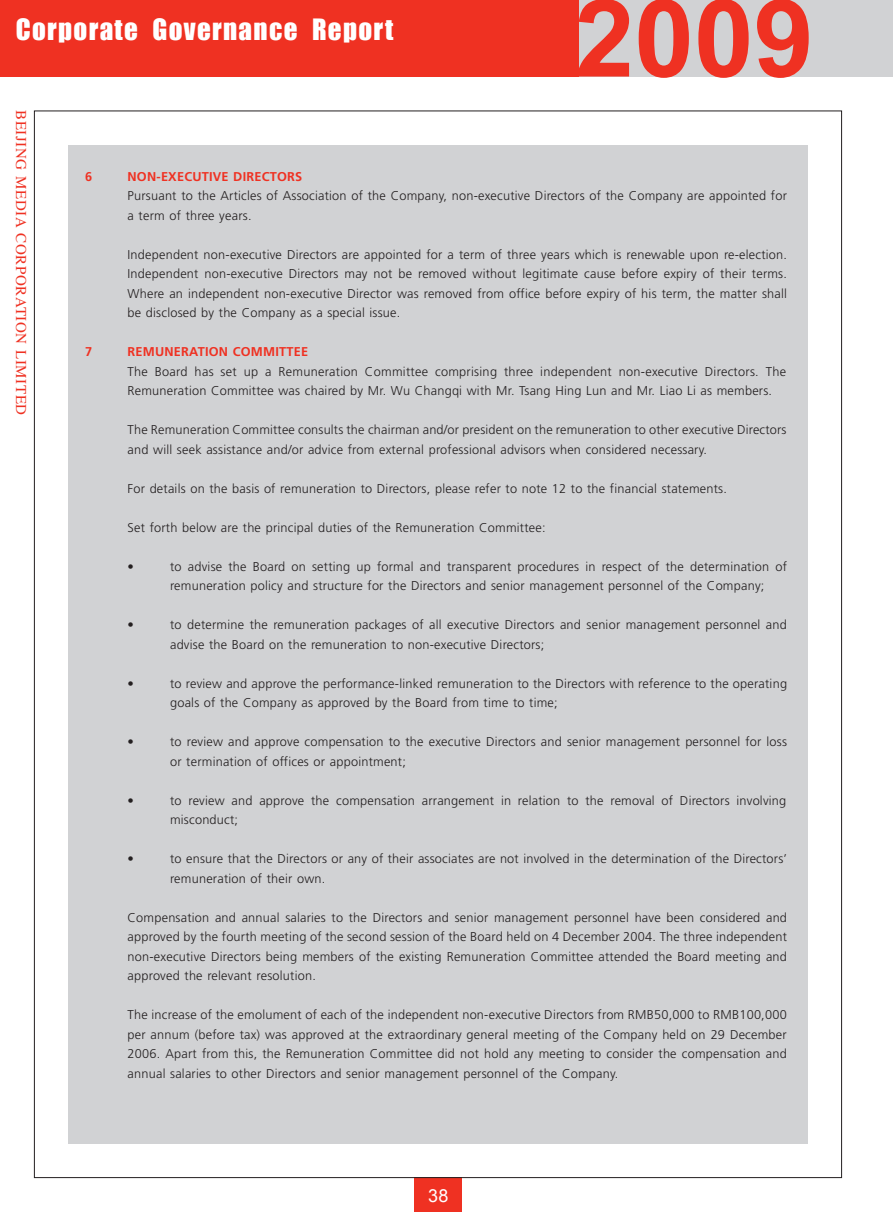
<style>
.page{position:relative;width:893px;height:1212px;background:#fff}
.page>*{position:absolute;margin:0;border:0;box-sizing:border-box;transform-origin:0 0}
.t1{font:700 108px "Arial";color:#ef3122}
.t2{font:27px "Impact";letter-spacing:.05em;color:#fff}
.t3{font:18px "Arial";color:#fff}
.t4{font:15px "Times";letter-spacing:.04em;color:#ef3122}
.t5{font:300 12.75px/19.5px "Frutiger LT Std";letter-spacing:.015em;color:#231f20}
.t6{font:700 12.75px "Frutiger LT Std";letter-spacing:.015em;color:#ef3122}
.s1{font-weight:700;color:#ef3122}
</style>
<div class="page">
<div style="left:415px;top:1178px;width:47px;height:34px;background:#ef3122"></div>
<div style="left:0;top:0;width:893px;height:77px;background:#ef3122"></div>
<div style="left:579px;top:0;width:314px;height:77px;background:#d1d2d4"></div>
<div style="left:68px;top:145px;width:739px;height:998px;background:#d1d2d4"></div>
<p class="t2" style="left:16px;top:8px;width:379px">Corporate Governance Report</p>
<p class="t1" style="left:574px;top:-33px;width:241px">2009</p>
<p class="t4" style="left:30px;top:110px;width:307px;rotate:90deg">BEIJING MEDIA CORPORATION LIMITED</p>
<p class="t6" style="left:85px;top:169px;width:9px">6</p>
<p class="t5" style="left:128px;top:167px;width:661px"><span class="s1">NON-EXECUTIVE DIRECTORS<br></span>Pursuant to the Articles of Association of the Company, non-executive Directors of the Company are appointed for a term of three years.</p>
<p class="t5" style="left:128px;top:245px;width:661px;text-align:justify">Independent non-executive Directors are appointed for a term of three years which is renewable upon re-election.<br>Independent non-executive Directors may not be removed without legitimate cause before expiry of their terms.<br>Where an independent non-executive Director was removed from office before expiry of his term, the matter shall be disclosed by the Company as a special issue.</p>
<p class="t6" style="left:85px;top:344px;width:9px">7</p>
<p class="t6" style="left:128px;top:344px;width:123px">REMUNERATION COMMITTE</p>
<p class="t5" style="left:128px;top:342px;width:660px;text-indent:173px"><span class="s1">E<br></span>The Board has set up a Remuneration Committee comprising three independent non-executive Directors. The<br>Remuneration Committee was chaired by Mr. Wu Changqi with Mr. Tsang Hing Lun and Mr. Liao Li as members.</p>
<p class="t5" style="left:128px;top:420px;width:660px">The Remuneration Committee consults the chairman and/or president on the remuneration to other executive Directors and will seek assistance and/or advice from external professional advisors when considered necessary.</p>
<p class="t5" style="left:128px;top:479px;width:601px">For details on the basis of remuneration to Directors, please refer to note 12 to the financial statements.</p>
<p class="t5" style="left:128px;top:518px;width:419px">Set forth below are the principal duties of the Remuneration Committee:</p>
<p class="t5" style="left:128px;top:557px;width:8px">•</p>
<p class="t5" style="left:170px;top:557px;width:618px">to advise the Board on setting up formal and transparent procedures in respect of the determination of remuneration policy and structure for the Directors and senior management personnel of the Company;</p>
<p class="t5" style="left:128px;top:615px;width:8px">•</p>
<p class="t5" style="left:170px;top:615px;width:618px">to determine the remuneration packages of all executive Directors and senior management personnel and advise the Board on the remuneration to non-executive Directors;</p>
<p class="t5" style="left:128px;top:674px;width:8px">•</p>
<p class="t5" style="left:170px;top:674px;width:618px">to review and approve the performance-linked remuneration to the Directors with reference to the operating goals of the Company as approved by the Board from time to time;</p>
<p class="t5" style="left:128px;top:732px;width:8px">•</p>
<p class="t5" style="left:170px;top:732px;width:618px">to review and approve compensation to the executive Directors and senior management personnel for loss or termination of offices or appointment;</p>
<p class="t5" style="left:128px;top:791px;width:8px">•</p>
<p class="t5" style="left:170px;top:791px;width:618px">to review and approve the compensation arrangement in relation to the removal of Directors involving misconduct;</p>
<p class="t5" style="left:128px;top:849px;width:8px">•</p>
<p class="t5" style="left:170px;top:849px;width:618px">to ensure that the Directors or any of their associates are not involved in the determination of the Directors’ remuneration of their own.</p>
<p class="t5" style="left:128px;top:908px;width:661px;text-align:justify">Compensation and annual salaries to the Directors and senior management personnel have been considered and approved by the fourth meeting of the second session of the Board held on 4 December 2004. The three independent non-executive Directors being members of the existing Remuneration Committee attended the Board meeting and approved the relevant resolution.</p>
<p class="t5" style="left:128px;top:1005px;width:661px;text-align:justify">The increase of the emolument of each of the independent non-executive Directors from RMB50,000 to RMB100,000 per annum (before tax) was approved at the extraordinary general meeting of the Company held on 29 December 2006. Apart from this, the Remuneration Committee did not hold any meeting to consider the compensation and annual salaries to other Directors and senior management personnel of the Company.</p>
<p class="t3" style="left:428px;top:1184px;width:22px">38</p>
</div>
